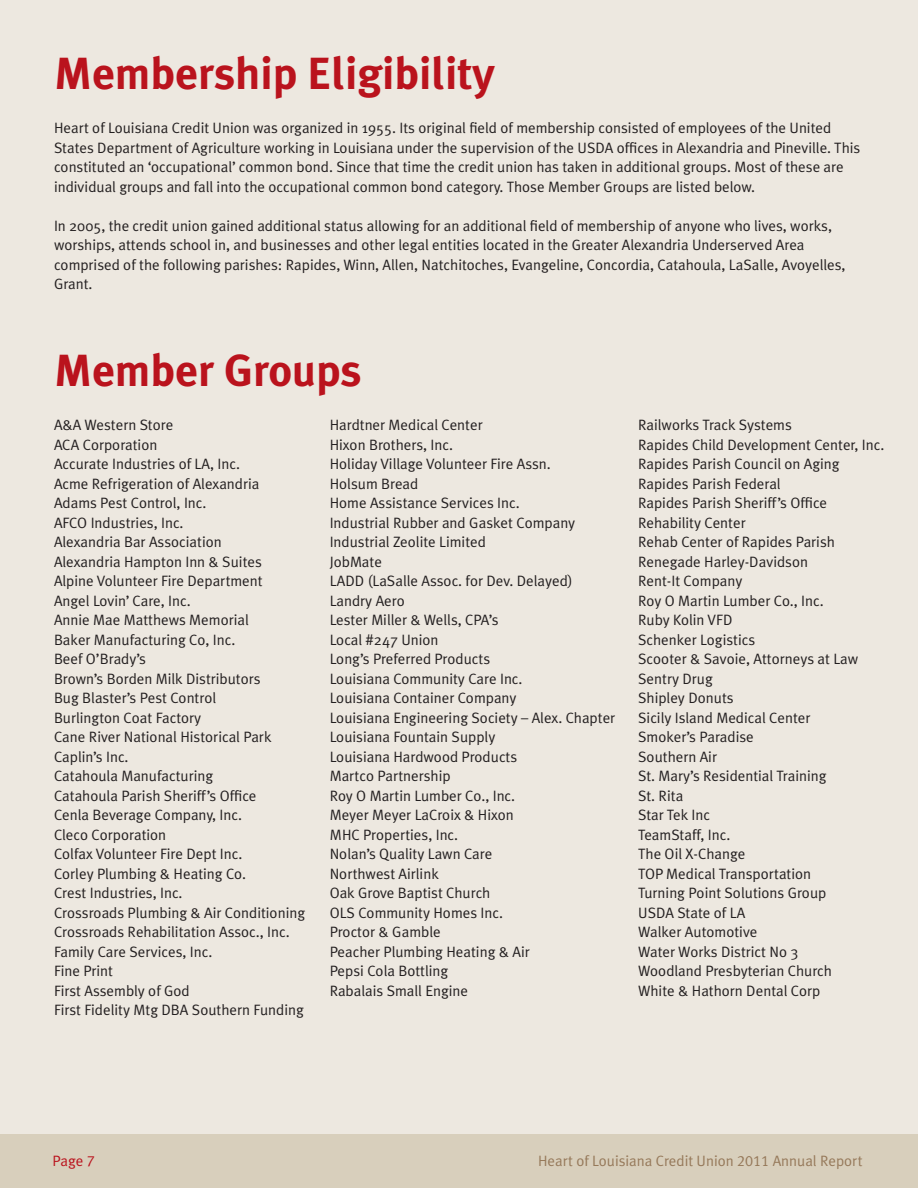
<style>
.page{position:relative;width:918px;height:1188px;background:#fff}
.page>*{position:absolute;margin:0;border:0;box-sizing:border-box;transform-origin:0 0}
.t1{font:700 45px "Meta Plus";color:#ba131d}
.t2{font:15px/19.5px "Meta Plus Normal";color:#231f20}
.t3{font:15px "Meta Plus Normal";color:#96795a}
.t4{font:15px "Meta Plus Normal";color:#ba131d}
.s1{font-family:"Meta Plus Normal Caps"}
</style>
<div class="page">
<div style="left:0;top:0;width:918px;height:1134px;background:#ede8e0"></div>
<div style="left:0;top:1134px;width:918px;height:54px;background:#d8cfbc"></div>
<h1 class="t1" style="left:54px;top:52px;width:442px">Membership Eligibility</h1>
<p class="t2" style="left:54px;top:120px;width:808px">Heart of Louisiana Credit Union was organized in 1955. Its original field of membership consisted of employees of the United States Department of Agriculture working in Louisiana under the supervision of the USDA offices in Alexandria and Pineville. This constituted an ‘occupational’ common bond. Since that time the credit union has taken in additional groups. Most of these are individual groups and fall into the occupational common bond category. Those Member Groups are listed below.</p>
<p class="t2" style="left:54px;top:218px;width:793px">In 2005, the credit union gained additional status allowing for an additional field of membership of anyone who lives, works, worships, attends school in, and businesses and other legal entities located in the Greater Alexandria Underserved Area comprised of the following parishes: Rapides, Winn, Allen, Natchitoches, Evangeline, Concordia, Catahoula, LaSalle, Avoyelles, Grant.</p>
<h1 class="t1" style="left:54px;top:349px;width:309px">Member Groups</h1>
<p class="t2" style="left:54px;top:417px;width:253px">A&amp;A Western Store<br>ACA Corporation<br>Accurate Industries of LA, Inc.<br>Acme Refrigeration of Alexandria<br>Adams Pest Control, Inc.<br>AFCO Industries, Inc.<br>Alexandria Bar Association<br>Alexandria Hampton Inn &amp; Suites<br>Alpine Volunteer Fire Department<br>Angel Lovin’ Care, Inc.<br>Annie Mae Matthews Memorial<br>Baker Manufacturing Co, Inc.<br>Beef O’Brady’s<br>Brown’s Borden Milk Distributors<br>Bug Blaster’s Pest Control<br>Burlington Coat Factory<br>Cane River National Historical Park<br>Caplin’s Inc.<br>Catahoula Manufacturing<br>Catahoula Parish Sheriff’s Office<br>Cenla Beverage Company, Inc.<br>Cleco Corporation<br>Colfax Volunteer Fire Dept Inc.<br>Corley Plumbing &amp; Heating Co.<br>Crest Industries, Inc.<br>Crossroads Plumbing &amp; Air Conditioning<br>Crossroads Rehabilitation Assoc., Inc.<br>Family Care Services, Inc.<br>Fine Print<br>First Assembly of God<br>First Fidelity Mtg DBA Southern Funding</p>
<p class="t2" style="left:330px;top:417px;width:287px">Hardtner Medical Center<br>Hixon Brothers, Inc.<br>Holiday Village Volunteer Fire Assn.<br>Holsum Bread<br>Home Assistance Services Inc.<br>Industrial Rubber and Gasket Company<br>Industrial Zeolite Limited<br>JobMate<br>LADD (LaSalle Assoc. for Dev. Delayed)<br>Landry Aero<br>Lester Miller &amp; Wells, CPA’s<br>Local #247 Union<br>Long’s Preferred Products<br>Louisiana Community Care Inc.<br>Louisiana Container Company<br>Louisiana Engineering Society – Alex. Chapter<br>Louisiana Fountain Supply<br>Louisiana Hardwood Products<br>Martco Partnership<br>Roy O Martin Lumber Co., Inc.<br>Meyer Meyer LaCroix &amp; Hixon<br>MHC Properties, Inc.<br>Nolan’s Quality Lawn Care<br>Northwest Airlink<br>Oak Grove Baptist Church<br>OLS Community Homes Inc.<br>Proctor &amp; Gamble<br>Peacher Plumbing Heating &amp; Air<br>Pepsi Cola Bottling<br>Rabalais Small Engine</p>
<p class="t2" style="left:638px;top:417px;width:248px">Railworks Track Systems<br>Rapides Child Development Center, Inc.<br>Rapides Parish Council on Aging<br>Rapides Parish Federal<br>Rapides Parish Sheriff’s Office<br>Rehability Center<br>Rehab Center of Rapides Parish<br>Renegade Harley-Davidson<br>Rent-It Company<br>Roy O Martin Lumber Co., Inc.<br>Ruby Kolin VFD<br>Schenker Logistics<br>Scooter &amp; Savoie, Attorneys at Law<br>Sentry Drug<br>Shipley Donuts<br>Sicily Island Medical Center<br>Smoker’s Paradise<br>Southern Air<br>St. Mary’s Residential Training<br>St. Rita<br>Star Tek Inc<br>TeamStaff, Inc.<br>The Oil X-Change<br>TOP Medical Transportation<br>Turning Point Solutions Group<br>USDA State of LA<br>Walker Automotive<br>Water Works District No 3<br>Woodland Presbyterian Church<br>White &amp; Hathorn Dental Corp</p>
<p class="t4" style="left:52px;top:1156px;width:44px">Page <span class="s1">7</span></p>
<p class="t3" style="left:538px;top:1156px;width:326px">Heart of Louisiana Credit Union <span class="s1">2011</span> Annual Report</p>
</div>
